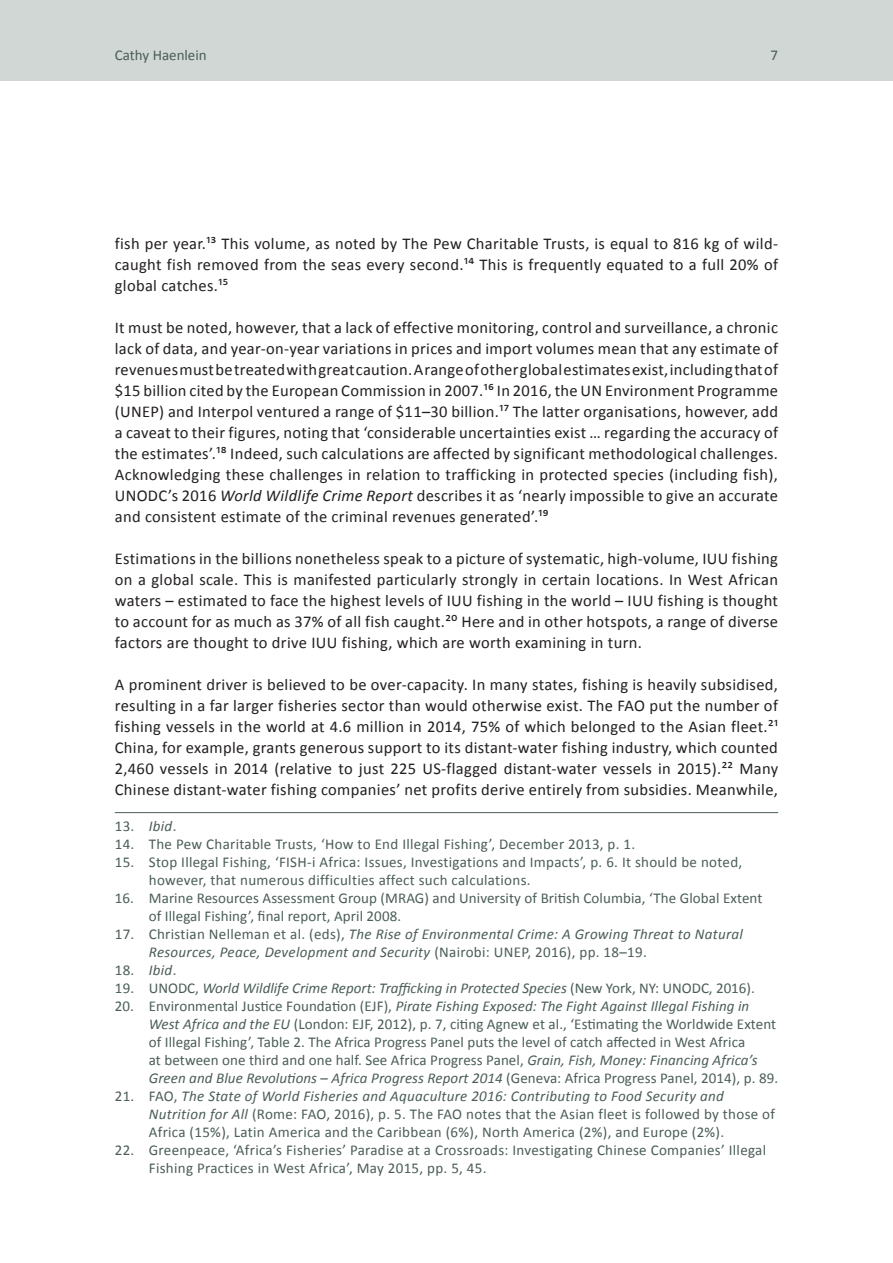
<style>
.page{position:relative;width:893px;height:1263px;background:#fff}
.page>*{position:absolute;margin:0;border:0;box-sizing:border-box;transform-origin:0 0}
.t1{font:16.5px/21px "Calibri";letter-spacing:.02em;color:#231f20;text-align:justify}
.Footnote_text{font:15px/18px "Calibri";letter-spacing:.01em;color:#4b5d57}
.Footnote_text-2{font:italic 15px/18px "Calibri";letter-spacing:.02em;color:#4b5d57}
.Footnote_text-3{font:italic 15px "Calibri";color:#4b5d57}
.s1{font-style:italic}
.s2{font-style:normal}
</style>
<div class="page">
<div style="left:0;top:0;width:893px;height:81px;background:#d0d7d5"></div>
<hr style="left:115px;top:812px;width:663px;height:1px;background:#4b5d57">
<p class="Footnote_text" style="left:115px;top:46px;width:93px">Cathy Haenlein</p>
<p class="Footnote_text" style="left:771px;top:46px;width:9px">7</p>
<p class="t1" style="left:115px;top:233px;width:665px">fish per year.13 This volume, as noted by The Pew Charitable Trusts, is equal to 816 kg of wild&shy;caught fish removed from the seas every second.14 This is frequently equated to a full 20% of global catches.15</p>
<p class="t1" style="left:115px;top:317px;width:665px">It must be noted, however, that a lack of effective monitoring, control and surveillance, a chronic lack of data, and year-on-year variations in prices and import volumes mean that any estimate of revenues must be treated with great caution. A range of other global estimates exist, including that of $15 billion cited by the European Commission in 2007.16 In 2016, the UN Environment Programme (UNEP) and Interpol ventured a range of $11–30 billion.17 The latter organisations, however, add a caveat to their figures, noting that ‘considerable uncertainties exist … regarding the accuracy of the estimates’.18 Indeed, such calculations are affected by significant methodological challenges.<br>Acknowledging these challenges in relation to trafficking in protected species (including fish), UNODC’s 2016 <span class="s1">World Wildlife Crime Report</span> describes it as ‘nearly impossible to give an accurate and consistent estimate of the criminal revenues generated’.19</p>
<p class="t1" style="left:115px;top:548px;width:665px">Estimations in the billions nonetheless speak to a picture of systematic, high-volume, IUU fishing on a global scale. This is manifested particularly strongly in certain locations. In West African waters – estimated to face the highest levels of IUU fishing in the world – IUU fishing is thought to account for as much as 37% of all fish caught.20 Here and in other hotspots, a range of diverse factors are thought to drive IUU fishing, which are worth examining in turn.</p>
<p class="t1" style="left:115px;top:674px;width:665px">A prominent driver is believed to be over-capacity. In many states, fishing is heavily subsidised, resulting in a far larger fisheries sector than would otherwise exist. The FAO put the number of fishing vessels in the world at 4.6 million in 2014, 75% of which belonged to the Asian fleet.21<br>China, for example, grants generous support to its distant-water fishing industry, which counted 2,460 vessels in 2014 (relative to just 225 US-flagged distant-water vessels in 2015).22 Many Chinese distant-water fishing companies’ net profits derive entirely from subsidies. Meanwhile,</p>
<p class="Footnote_text" style="left:115px;top:817px;width:63px">13. <span class="s1">Ibid</span>.</p>
<p class="Footnote_text" style="left:115px;top:835px;width:522px">14. The Pew Charitable Trusts, ‘How to End Illegal Fishing’, December 2013, p. 1.</p>
<p class="Footnote_text" style="left:149px;top:853px;width:595px;text-indent:-34px">15. Stop Illegal Fishing, ‘FISH-i Africa: Issues, Investigations and Impacts’, p. 6. It should be noted, however, that numerous difficulties affect such calculations.</p>
<p class="Footnote_text" style="left:149px;top:889px;width:615px;text-indent:-34px">16. Marine Resources Assessment Group (MRAG) and University of British Columbia, ‘The Global Extent of Illegal Fishing’, final report, April 2008.</p>
<p class="Footnote_text-2" style="left:149px;top:924px;width:596px;text-indent:-34px"><span class="s2">17. Christian Nelleman et al. (eds),</span> The Rise of Environmental Crime: A Growing Threat to Natural<br>Resources, Peace, Development and Security <span class="s2">(Nairobi: UNEP, 2016), pp. 18–19.</span></p>
<p class="Footnote_text" style="left:115px;top:961px;width:63px">18. <span class="s1">Ibid</span>.</p>
<p class="Footnote_text-3" style="left:115px;top:977px;width:641px"><span class="s2">19. UNODC,</span> World Wildlife Crime Report: Trafficking in Protected Species <span class="s2">(New York, NY: UNODC, 2016).</span></p>
<p class="Footnote_text" style="left:149px;top:997px;width:631px;text-indent:-34px">20. Environmental Justice Foundation (EJF), <span class="s1">Pirate Fishing Exposed: The Fight Against Illegal Fishing in West Africa and the EU</span> (London: EJF, 2012), p. 7, citing Agnew et al., ‘Estimating the Worldwide Extent of Illegal Fishing’, Table 2. The Africa Progress Panel puts the level of catch affected in West Africa<br>at between one third and one half. See Africa Progress Panel, <span class="s1">Grain, Fish, Money: Financing Africa’s Green and Blue Revolutions</span> – <span class="s1">Africa Progress Report 2014</span> (Geneva: Africa Progress Panel, 2014), p. 89.</p>
<p class="Footnote_text" style="left:149px;top:1087px;width:628px;text-indent:-34px">21. FAO, <span class="s1">The State of World Fisheries and Aquaculture 2016: Contributing to Food Security and<br>Nutrition for All</span> (Rome: FAO, 2016), p. 5. The FAO notes that the Asian fleet is followed by those of<br>Africa (15%), Latin America and the Caribbean (6%), North America (2%), and Europe (2%).</p>
<p class="Footnote_text" style="left:149px;top:1141px;width:619px;text-indent:-34px">22. Greenpeace, ‘Africa’s Fisheries’ Paradise at a Crossroads: Investigating Chinese Companies’ Illegal<br>Fishing Practices in West Africa’, May 2015, pp. 5, 45.</p>
</div>
